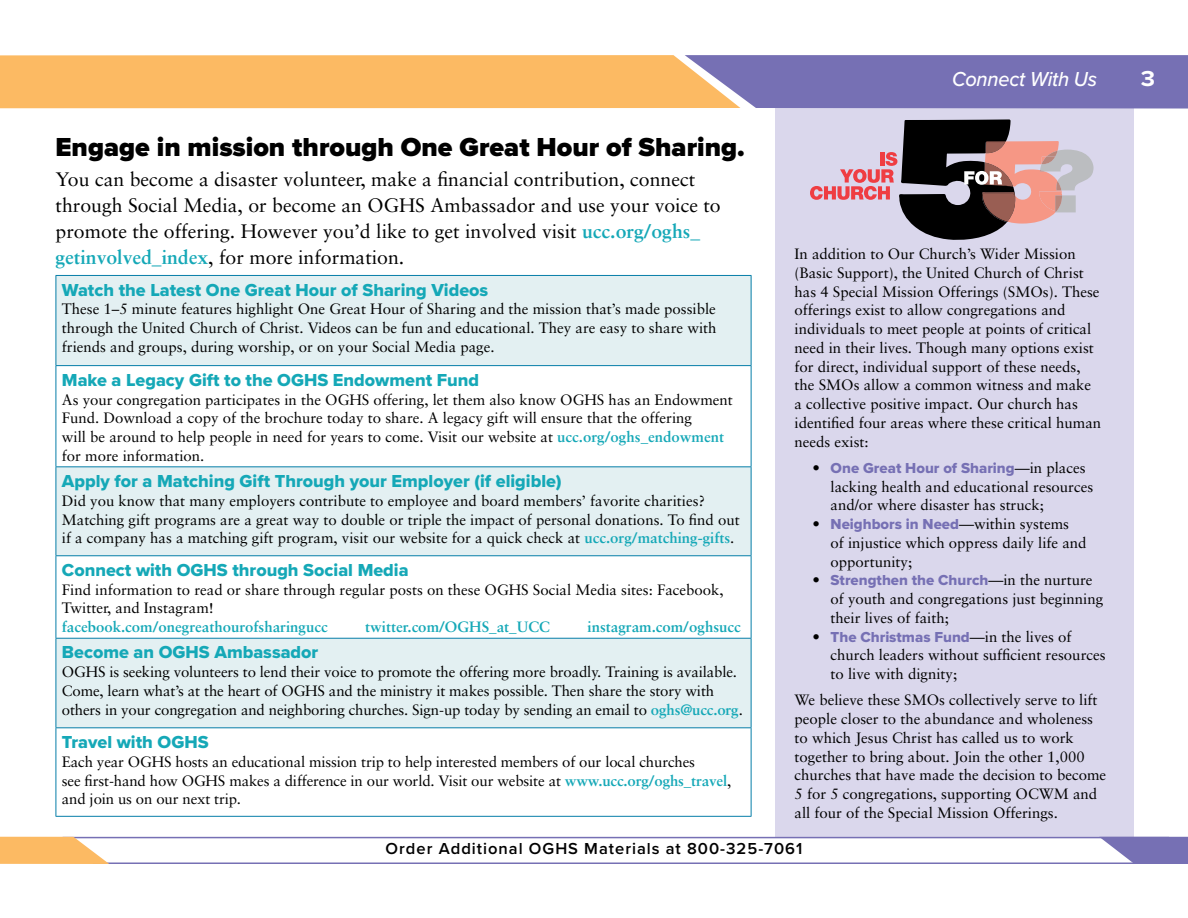
<style>
.page{position:relative;width:1188px;height:918px;background:#fff}
.page>*{position:absolute;margin:0;border:0;box-sizing:border-box;transform-origin:0 0}
.t1{font:900 27px "Proxima Nova";color:#000}
.t2{font:700 22.35px "Proxima Nova";color:#fff;scale:1.09 1}
.t3{font:italic 500 21px "Proxima Nova";letter-spacing:-.01em;color:#fff;scale:.95 1}
.t4{font:19.5px/26.2px "Sabon";color:#000}
.t5{font:18px "Proxima Nova Extrabld";color:#15a8b7}
.t6{font:600 16.5px "Proxima Nova";letter-spacing:.06em;color:#000}
.t7{font:15px/18.8px "Sabon";color:#000}
.t8{font:15px "Proxima Nova Extrabld";color:#7670b4}
.t9{font:700 15px "Sabon";color:#15a8b7}
.s1{font-weight:700;color:#15a8b7}
.s2{font-family:"Sabon";color:#000}
.s3{font-family:"Proxima Nova Extrabld";color:#7670b4}
</style>
<div class="page">
<div style="left:775px;top:98px;width:359px;height:739px;background:#dad7ec"></div>
<hr style="left:63px;top:837px;width:1106px;height:1px;background:#7670b4">
<hr style="left:93px;top:862px;width:1047px;height:2px;background:#7670b4">
<svg style="left:57px;top:276px;width:694px;height:451px;fill:#e3f0f2"></svg>
<hr style="left:56px;top:276px;width:1px;height:89px;background:#067ea8">
<hr style="left:56px;top:275px;width:695px;height:1px;background:#067ea8">
<hr style="left:751px;top:276px;width:1px;height:89px;background:#067ea8">
<hr style="left:56px;top:366px;width:1px;height:100px;background:#067ea8">
<hr style="left:56px;top:365px;width:695px;height:1px;background:#067ea8">
<hr style="left:751px;top:366px;width:1px;height:100px;background:#067ea8">
<hr style="left:56px;top:467px;width:1px;height:88px;background:#067ea8">
<hr style="left:56px;top:466px;width:695px;height:1px;background:#067ea8">
<hr style="left:751px;top:467px;width:1px;height:88px;background:#067ea8">
<hr style="left:56px;top:556px;width:1px;height:82px;background:#067ea8">
<hr style="left:56px;top:555px;width:695px;height:1px;background:#067ea8">
<hr style="left:751px;top:556px;width:1px;height:82px;background:#067ea8">
<hr style="left:56px;top:639px;width:1px;height:88px;background:#067ea8">
<hr style="left:56px;top:638px;width:695px;height:1px;background:#067ea8">
<hr style="left:751px;top:639px;width:1px;height:88px;background:#067ea8">
<hr style="left:56px;top:728px;width:1px;height:88px;background:#067ea8">
<hr style="left:56px;top:727px;width:695px;height:1px;background:#067ea8">
<hr style="left:751px;top:728px;width:1px;height:88px;background:#067ea8">
<hr style="left:56px;top:816px;width:695px;height:1px;background:#067ea8">
<svg style="left:810px;top:119px;width:284px;height:121px"></svg>
<svg style="left:0;top:55px;width:1188px;height:54px;background:#c89f86"></svg>
<svg style="left:1099px;top:837px;width:89px;height:27px"></svg>
<svg style="left:0;top:837px;width:109px;height:27px;background:#fac27b"></svg>
<h3 class="t3" style="left:952px;top:67px;width:154px">Connect With Us</h3>
<h1 class="t1" style="left:56px;top:131px;width:691px">Engage in mission through One Great Hour of Sharing.</h1>
<p class="t4" style="left:56px;top:166px;width:667px">You can become a disaster volunteer, make a financial contribution, connect through Social Media, or become an OGHS Ambassador and use your voice to promote the offering. However you’d like to get involved visit <span class="s1">ucc.org/oghs_ getinvolved_index</span>, for more information.</p>
<p class="t7" style="left:795px;top:244px;width:308px">In addition to Our Church’s Wider Mission (Basic Support), the United Church of Christ has 4 Special Mission Offerings (SMOs). These offerings exist to allow congregations and individuals to meet people at points of critical need in their lives. Though many options exist for direct, individual support of these needs, the SMOs allow a common witness and make a collective positive impact. Our church has identified four areas where these critical human needs exist:</p>
<p class="t8" style="left:813px;top:459px;width:274px"><span class="s2">•</span> One Great Hour of Sharing<span class="s2">—in places</span></p>
<p class="t7" style="left:831px;top:477px;width:264px">lacking health and educational resources and/or where disaster has struck;</p>
<p class="t7" style="left:831px;top:514px;width:257px;text-indent:-18px">• <span class="s3">Neighbors in Need</span>—within systems<br>of injustice which oppress daily life and opportunity;</p>
<p class="t8" style="left:813px;top:571px;width:282px"><span class="s2">•</span> Strengthen the Church<span class="s2">—in the nurture</span></p>
<p class="t7" style="left:831px;top:589px;width:274px">of youth and congregations just beginning their lives of faith;</p>
<p class="t8" style="left:813px;top:628px;width:260px"><span class="s2">•</span> The Christmas Fund<span class="s2">—in the lives of</span></p>
<p class="t7" style="left:831px;top:646px;width:277px">church leaders without sufficient resources to live with dignity;</p>
<p class="t7" style="left:795px;top:691px;width:313px">We believe these SMOs collectively serve to lift people closer to the abundance and wholeness to which Jesus Christ has called us to work together to bring about. Join the other 1,000 churches that have made the decision to become 5 for 5 congregations, supporting OCWM and all four of the Special Mission Offerings.</p>
<p class="t6" style="left:386px;top:839px;width:418px">Order Additional OGHS Materials at 800-325-7061</p>
<p class="t5" style="left:62px;top:279px;width:428px">Watch the Latest One Great Hour of Sharing Videos</p>
<p class="t7" style="left:62px;top:300px;width:656px;text-align:justify">These 1–5 minute features highlight One Great Hour of Sharing and the mission that’s made possible through the United Church of Christ. Videos can be fun and educational. They are easy to share with friends and groups, during worship, or on your Social Media page.</p>
<p class="t5" style="left:62px;top:369px;width:419px">Make a Legacy Gift to the OGHS Endowment Fund</p>
<p class="t7" style="left:62px;top:390px;width:672px">As your congregation participates in the OGHS offering, let them also know OGHS has an Endowment Fund. Download a copy of the brochure today to share. A legacy gift will ensure that the offering<br>will be around to help people in need for years to come. Visit our website at <span class="s1">ucc.org/oghs_endowment </span>for more information.</p>
<p class="t5" style="left:62px;top:470px;width:501px">Apply for a Matching Gift Through your Employer (if eligible)</p>
<p class="t7" style="left:62px;top:491px;width:679px">Did you know that many employers contribute to employee and board members’ favorite charities?<br>Matching gift programs are a great way to double or triple the impact of personal donations. To find out if a company has a matching gift program, visit our website for a quick check at <span class="s1">ucc.org/matching-gifts</span>.</p>
<p class="t5" style="left:62px;top:559px;width:348px">Connect with OGHS through Social Media</p>
<p class="t7" style="left:62px;top:580px;width:663px">Find information to read or share through regular posts on these OGHS Social Media sites: Facebook,<br>Twitter, and Instagram!</p>
<p class="t9" style="left:62px;top:618px;width:267px">facebook.com/onegreathourofsharingucc</p>
<p class="t9" style="left:365px;top:618px;width:186px">twitter.com/OGHS_at_UCC</p>
<p class="t9" style="left:587px;top:618px;width:155px">instagram.com/oghsucc</p>
<p class="t5" style="left:62px;top:642px;width:258px">Become an OGHS Ambassador</p>
<p class="t7" style="left:62px;top:662px;width:682px">OGHS is seeking volunteers to lend their voice to promote the offering more broadly. Training is available.<br>Come, learn what’s at the heart of OGHS and the ministry it makes possible. Then share the story with others in your congregation and neighboring churches. Sign-up today by sending an email to <span class="s1">oghs@ucc.org</span>.</p>
<p class="t5" style="left:62px;top:731px;width:148px">Travel with OGHS</p>
<p class="t7" style="left:62px;top:752px;width:671px">Each year OGHS hosts an educational mission trip to help interested members of our local churches<br>see first-hand how OGHS makes a difference in our world. Visit our website at <span class="s1">www.ucc.org/oghs_travel</span>, and join us on our next trip.</p>
<h2 class="t2" style="left:1141px;top:65px;width:15px">3</h2>
</div>
